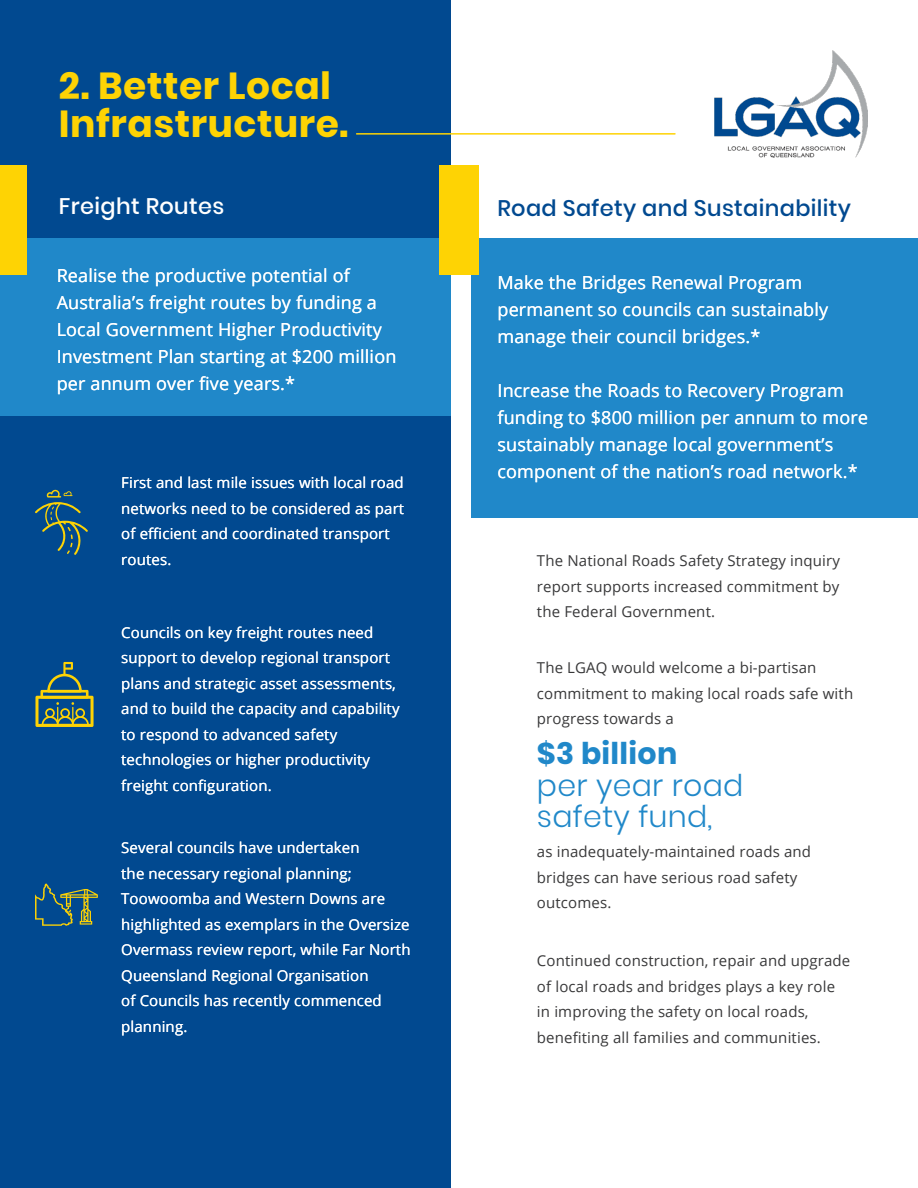
<style>
.page{position:relative;width:918px;height:1188px;background:#fff}
.page>*{position:absolute;margin:0;border:0;box-sizing:border-box;transform-origin:0 0}
.t1{font:700 37.5px/37.5px "Poppins";letter-spacing:.015em;color:#fed304}
.t2{font:300 30px/31.5px "Poppins";letter-spacing:.01em;color:#2088c9}
.t3{font:700 30px "Poppins";letter-spacing:.01em;color:#2088c9}
.t4{font:500 22.5px "Poppins";letter-spacing:.015em;color:#014990}
.t5{font:500 22.5px "Poppins";letter-spacing:.015em;color:#fff}
.t6{font:18px/27px "Open Sans";letter-spacing:.01em;color:#fff}
.t7{font:15px/25.5px "Open Sans";letter-spacing:.01em;color:#fff}
.t8{font:15px/25.5px "Open Sans";letter-spacing:.01em;color:#383839}
</style>
<div class="page">
<div style="left:0;top:0;width:450px;height:1188px;background:#014990"></div>
<div style="left:472px;top:238px;width:446px;height:279px;background:#2088c9"></div>
<div style="left:0;top:238px;width:450px;height:177px;background:#2088c9"></div>
<div style="left:0;top:166px;width:27px;height:109px;background:#fed304"></div>
<div style="left:439px;top:166px;width:40px;height:109px;background:#fed304"></div>
<svg style="left:35px;top:490px;width:53px;height:65px"></svg>
<svg style="left:35px;top:662px;width:59px;height:65px"></svg>
<svg style="left:35px;top:884px;width:63px;height:42px"></svg>
<hr style="left:357px;top:133px;width:318px;height:2px;background:#fed304">
<img style="left:714px;top:51px;width:154px;height:107px">
<h1 class="t1" style="left:59px;top:68px;width:291px">2. Better Local<br>Infrastructure.</h1>
<h3 class="t5" style="left:59px;top:193px;width:167px">Freight Routes</h3>
<h3 class="t4" style="left:497px;top:195px;width:355px">Road Safety and Sustainability</h3>
<p class="t6" style="left:57px;top:261px;width:341px">Realise the productive potential of Australia’s freight routes by funding a Local Government Higher Productivity Investment Plan starting at $200 million per annum over five years.*</p>
<p class="t6" style="left:497px;top:269px;width:332px">Make the Bridges Renewal Program permanent so councils can sustainably manage their council bridges.*</p>
<p class="t6" style="left:497px;top:377px;width:372px">Increase the Roads to Recovery Program funding to $800 million per annum to more sustainably manage local government’s component of the nation’s road network.*</p>
<p class="t7" style="left:121px;top:470px;width:285px">First and last mile issues with local road networks need to be considered as part of efficient and coordinated transport routes.</p>
<p class="t7" style="left:148px;top:521px;width:15px">f</p>
<p class="t8" style="left:537px;top:548px;width:305px;text-align:justify">The National Roads Safety Strategy inquiry report supports increased commitment by the Federal Government.</p>
<p class="t7" style="left:121px;top:619px;width:280px">Councils on key freight routes need support to develop regional transport plans and strategic asset assessments, and to build the capacity and capability to respond to advanced safety technologies or higher productivity freight configuration.</p>
<p class="t7" style="left:121px;top:835px;width:291px">Several councils have undertaken<br>the necessary regional planning;<br>Toowoomba and Western Downs are highlighted as exemplars in the Oversize<br>Overmass review report, while Far North<br>Queensland Regional Organisation<br>of Councils has recently commenced planning.</p>
<p class="t8" style="left:537px;top:655px;width:318px">The LGAQ would welcome a bi-partisan commitment to making local roads safe with progress towards a</p>
<h2 class="t3" style="left:537px;top:736px;width:142px">$3 billion</h2>
<h2 class="t2" style="left:537px;top:769px;width:208px">per year road safety fund,</h2>
<p class="t8" style="left:537px;top:839px;width:276px">as inadequately-maintained roads and bridges can have serious road safety outcomes.</p>
<p class="t8" style="left:537px;top:948px;width:315px">Continued construction, repair and upgrade of local roads and bridges plays a key role in improving the safety on local roads, benefiting all families and communities.</p>
</div>
